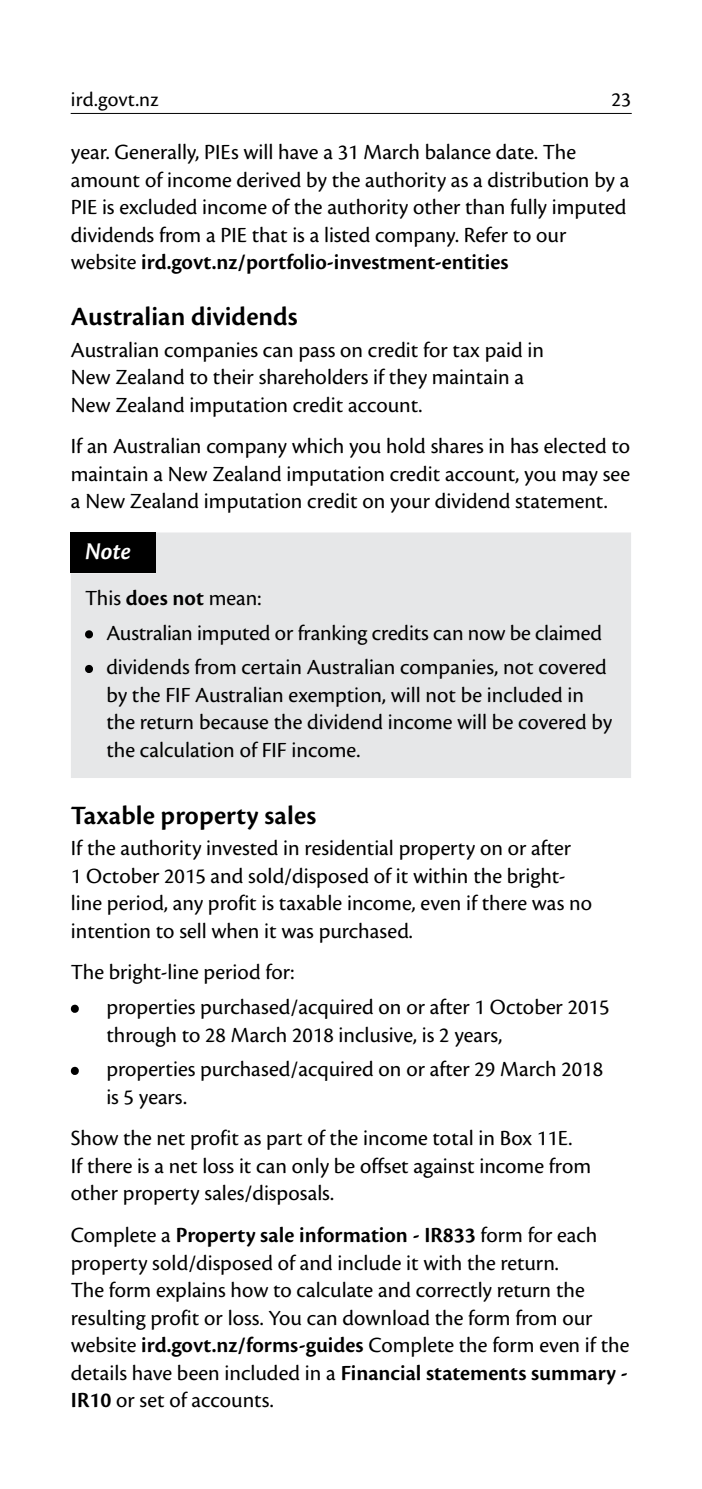
<style>
.page{position:relative;width:702px;height:1489px;background:#fff}
.page>*{position:absolute;margin:0;border:0;box-sizing:border-box;transform-origin:0 0}
.t1{font:600 27.5px "Cronos Pro";color:#000}
.t2{font:italic 600 25px "Cronos Pro";color:#fff}
.t3{font:22.5px/27.5px "Cronos Pro";color:#000}
.t4{font:21.25px "Cronos Pro";letter-spacing:.01em;color:#000}
.s1{font-weight:600}
</style>
<div class="page">
<hr style="left:71px;top:113px;width:560px;height:1px;background:#000">
<div style="left:71px;top:532px;width:560px;height:246px;background:#e6e7e8"></div>
<p class="t4" style="left:71px;top:87px;width:89px">ird.govt.nz</p>
<p class="t4" style="left:611px;top:87px;width:21px">23</p>
<p class="t3" style="left:71px;top:139px;width:560px">year. Generally, PIEs will have a 31 March balance date. The amount of income derived by the authority as a distribution by a PIE is excluded income of the authority other than fully imputed dividends from a PIE that is a listed company. Refer to our website <span class="s1">ird.govt.nz/portfolio-investment-entities</span></p>
<p class="t1" style="left:71px;top:301px;width:228px">Australian dividends</p>
<p class="t3" style="left:71px;top:336px;width:474px">Australian companies can pass on credit for tax paid in<br>New Zealand to their shareholders if they maintain a<br>New Zealand imputation credit account.</p>
<p class="t3" style="left:71px;top:432px;width:560px;text-align:justify">If an Australian company which you hold shares in has elected to maintain a New Zealand imputation credit account, you may see a New Zealand imputation credit on your dividend statement.</p>
<p class="t2" style="left:85px;top:537px;width:47px">Note</p>
<p class="t3" style="left:85px;top:584px;width:178px">This <span class="s1">does not</span> mean:</p>
<p class="t3" style="left:85px;top:619px;width:518px"><span class="s1">•</span> Australian imputed or franking credits can now be claimed</p>
<p class="t3" style="left:106px;top:653px;width:507px;text-indent:-21px"><span class="s1">•</span> dividends from certain Australian companies, not covered by the FIF Australian exemption, will not be included in the return because the dividend income will be covered by the calculation of FIF income.</p>
<p class="t1" style="left:71px;top:799px;width:247px">Taxable property sales</p>
<p class="t3" style="left:71px;top:834px;width:522px">If the authority invested in residential property on or after<br>1 October 2015 and sold/disposed of it within the bright&shy;line period, any profit is taxable income, even if there was no intention to sell when it was purchased.</p>
<p class="t3" style="left:71px;top:958px;width:225px">The bright-line period for:</p>
<p class="t3" style="left:106px;top:993px;width:504px;text-indent:-35px"><span class="s1">•</span> properties purchased/acquired on or after 1 October 2015 through to 28 March 2018 inclusive, is 2 years,</p>
<p class="t3" style="left:106px;top:1055px;width:498px;text-indent:-35px"><span class="s1">•</span> properties purchased/acquired on or after 29 March 2018 is 5 years.</p>
<p class="t3" style="left:71px;top:1124px;width:521px">Show the net profit as part of the income total in Box 11E.<br>If there is a net loss it can only be offset against income from other property sales/disposals.</p>
<p class="t3" style="left:71px;top:1221px;width:560px">Complete a <span class="s1">Property sale information - IR833</span> form for each property sold/disposed of and include it with the return.<br>The form explains how to calculate and correctly return the resulting profit or loss. You can download the form from our website <span class="s1">ird.govt.nz/forms-guides</span> Complete the form even if the details have been included in a <span class="s1">Financial statements summary - IR10</span> or set of accounts.</p>
</div>
